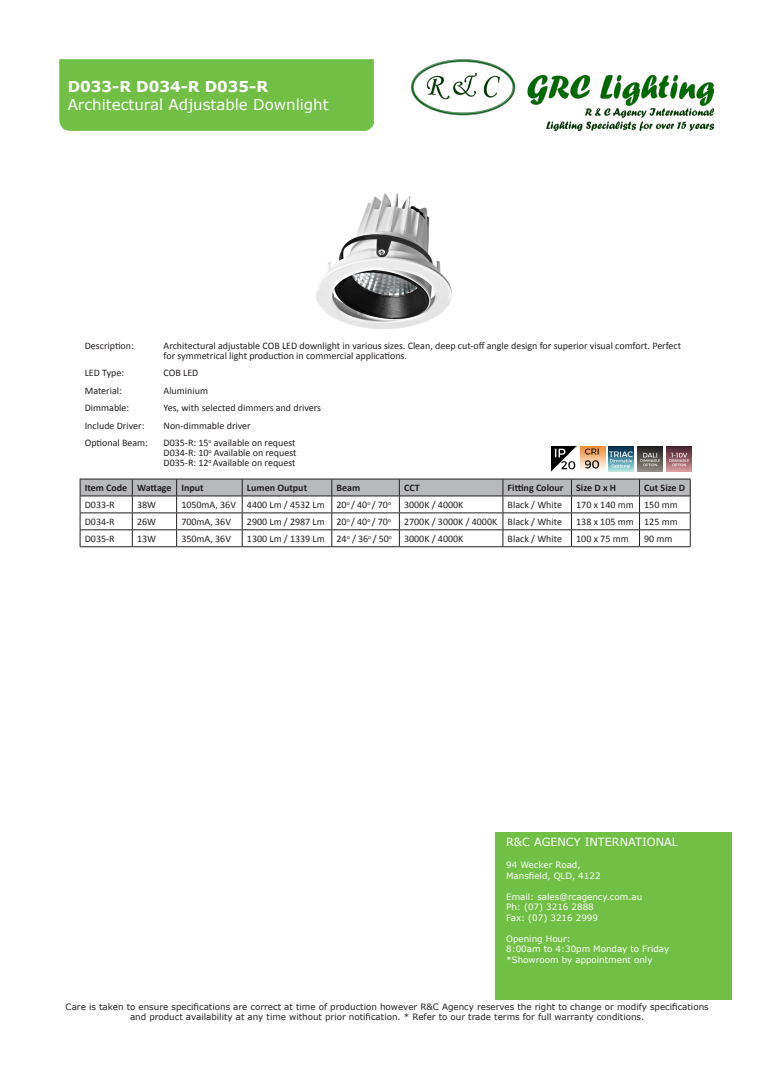
<style>
.page{position:relative;width:773px;height:1081px;background:#fff}
.page>*{position:absolute;margin:0;border:0;box-sizing:border-box;transform-origin:0 0}
.t1{font:15px "Verdana";color:#fff}
.t2{font:700 15px "Verdana";color:#fff}
.t3{font:11.25px "Verdana";color:#fff}
.t4{font:10px/10px "Calibri";color:#231f20}
.t5{font:700 10px "Calibri";color:#231f20}
.t6{font:8.75px/10.5px "Verdana";color:#231f20;text-align:center}
.t7{font:8.75px/10.5px "Verdana";color:#fff}
</style>
<div class="page">
<div style="left:59px;top:59px;width:315px;height:72px;background:#71bf44"></div>
<img style="left:411px;top:59px;width:302px;height:71px">
<div style="left:495px;top:833px;width:236px;height:167px;background:#71bf44"></div>
<img style="left:316px;top:193px;width:136px;height:136px">
<hr style="left:80px;top:546px;width:52px;height:1px;background:#231f20">
<hr style="left:132px;top:546px;width:45px;height:1px;background:#231f20">
<hr style="left:177px;top:546px;width:65px;height:1px;background:#231f20">
<hr style="left:242px;top:546px;width:90px;height:1px;background:#231f20">
<hr style="left:332px;top:546px;width:67px;height:1px;background:#231f20">
<hr style="left:399px;top:546px;width:104px;height:1px;background:#231f20">
<hr style="left:503px;top:546px;width:68px;height:1px;background:#231f20">
<hr style="left:571px;top:546px;width:68px;height:1px;background:#231f20">
<hr style="left:639px;top:546px;width:51px;height:1px;background:#231f20">
<svg style="left:80px;top:479px;width:610px;height:67px"></svg>
<hr style="left:639px;top:496px;width:51px;height:1px;background:#231f20">
<img style="left:580px;top:446px;width:25px;height:24px">
<img style="left:608px;top:446px;width:25px;height:25px">
<img style="left:637px;top:446px;width:25px;height:25px">
<img style="left:666px;top:446px;width:25px;height:25px">
<img style="left:551px;top:446px;width:25px;height:25px">
<h1 class="t2" style="left:68px;top:76px;width:202px">D033-R D034-R D035-R</h1>
<h1 class="t1" style="left:68px;top:94px;width:262px">Architectural Adjustable Downlight</h1>
<p class="t4" style="left:85px;top:340px;width:51px">Description:</p>
<p class="t4" style="left:163px;top:340px;width:519px">Architectural adjustable COB LED downlight in various sizes. Clean, deep cut-off angle design for superior visual comfort. Perfect for symmetrical light production in commercial applications.</p>
<p class="t4" style="left:85px;top:367px;width:41px">LED Type:</p>
<p class="t4" style="left:163px;top:367px;width:36px">COB LED</p>
<p class="t4" style="left:85px;top:385px;width:39px">Material:</p>
<p class="t4" style="left:163px;top:385px;width:46px">Aluminium</p>
<p class="t4" style="left:85px;top:402px;width:46px">Dimmable:</p>
<p class="t4" style="left:163px;top:402px;width:159px">Yes, with selected dimmers and drivers</p>
<p class="t4" style="left:85px;top:420px;width:61px">Include Driver:</p>
<p class="t4" style="left:163px;top:420px;width:89px">Non-dimmable driver</p>
<p class="t4" style="left:85px;top:437px;width:65px">Optional Beam:</p>
<p class="t4" style="left:163px;top:437px;width:134px;text-align:justify">D035-R: 15<sup>o</sup> available on request D034-R: 10<sup>o</sup> Available on request D035-R: 12<sup>o</sup> Available on request</p>
<p class="t5" style="left:85px;top:481px;width:120px">Item Code Wattage Input</p>
<p class="t5" style="left:247px;top:481px;width:62px">Lumen Output</p>
<p class="t5" style="left:336px;top:481px;width:25px">Beam</p>
<p class="t5" style="left:404px;top:481px;width:17px">CCT</p>
<p class="t5" style="left:507px;top:481px;width:57px">Fitting Colour</p>
<p class="t5" style="left:576px;top:481px;width:41px">Size D x H</p>
<p class="t5" style="left:644px;top:481px;width:42px">Cut Size D</p>
<p class="t4" style="left:85px;top:499px;width:31px">D033-R</p>
<p class="t4" style="left:137px;top:499px;width:21px">38W</p>
<p class="t4" style="left:181px;top:499px;width:211px">1050mA, 36V 4400 Lm / 4532 Lm 20<sup>o</sup> / 40<sup>o</sup> / 70<sup>o</sup></p>
<p class="t4" style="left:404px;top:499px;width:61px">3000K / 4000K</p>
<p class="t4" style="left:507px;top:499px;width:56px">Black / White</p>
<p class="t4" style="left:576px;top:499px;width:103px">170 x 140 mm 150 mm</p>
<p class="t4" style="left:85px;top:516px;width:31px">D034-R</p>
<p class="t4" style="left:137px;top:516px;width:21px">26W</p>
<p class="t4" style="left:181px;top:516px;width:51px">700mA, 36V</p>
<p class="t4" style="left:247px;top:516px;width:146px">2900 Lm / 2987 Lm 20<sup>o</sup> / 40<sup>o</sup> / 70<sup>o</sup></p>
<p class="t4" style="left:404px;top:516px;width:159px">2700K / 3000K / 4000K Black / White</p>
<p class="t4" style="left:576px;top:516px;width:103px">138 x 105 mm 125 mm</p>
<p class="t4" style="left:85px;top:533px;width:31px">D035-R</p>
<p class="t4" style="left:137px;top:533px;width:21px">13W</p>
<p class="t4" style="left:181px;top:533px;width:51px">350mA, 36V</p>
<p class="t4" style="left:247px;top:533px;width:218px">1300 Lm / 1339 Lm 24<sup>o</sup> / 36<sup>o</sup> / 50<sup>o</sup> 3000K / 4000K</p>
<p class="t4" style="left:507px;top:533px;width:56px">Black / White</p>
<p class="t4" style="left:576px;top:533px;width:54px">100 x 75 mm</p>
<p class="t4" style="left:644px;top:533px;width:30px">90 mm</p>
<p class="t3" style="left:506px;top:834px;width:173px">R&amp;C AGENCY INTERNATIONAL</p>
<p class="t7" style="left:506px;top:859px;width:96px">94 Wecker Road,<br>Mansfield, QLD, 4122</p>
<p class="t7" style="left:506px;top:891px;width:138px">Email: sales@rcagency.com.au<br>Ph: (07) 3216 2888<br>Fax: (07) 3216 2999</p>
<p class="t7" style="left:506px;top:933px;width:164px">Opening Hour:<br>8:00am to 4:30pm Monday to Friday *Showroom by appointment only</p>
<p class="t6" style="left:66px;top:1001px;width:644px">Care is taken to ensure specifications are correct at time of production however R&amp;C Agency reserves the right to change or modify specifications and product availability at any time without prior notification. * Refer to our trade terms for full warranty conditions.</p>
</div>
